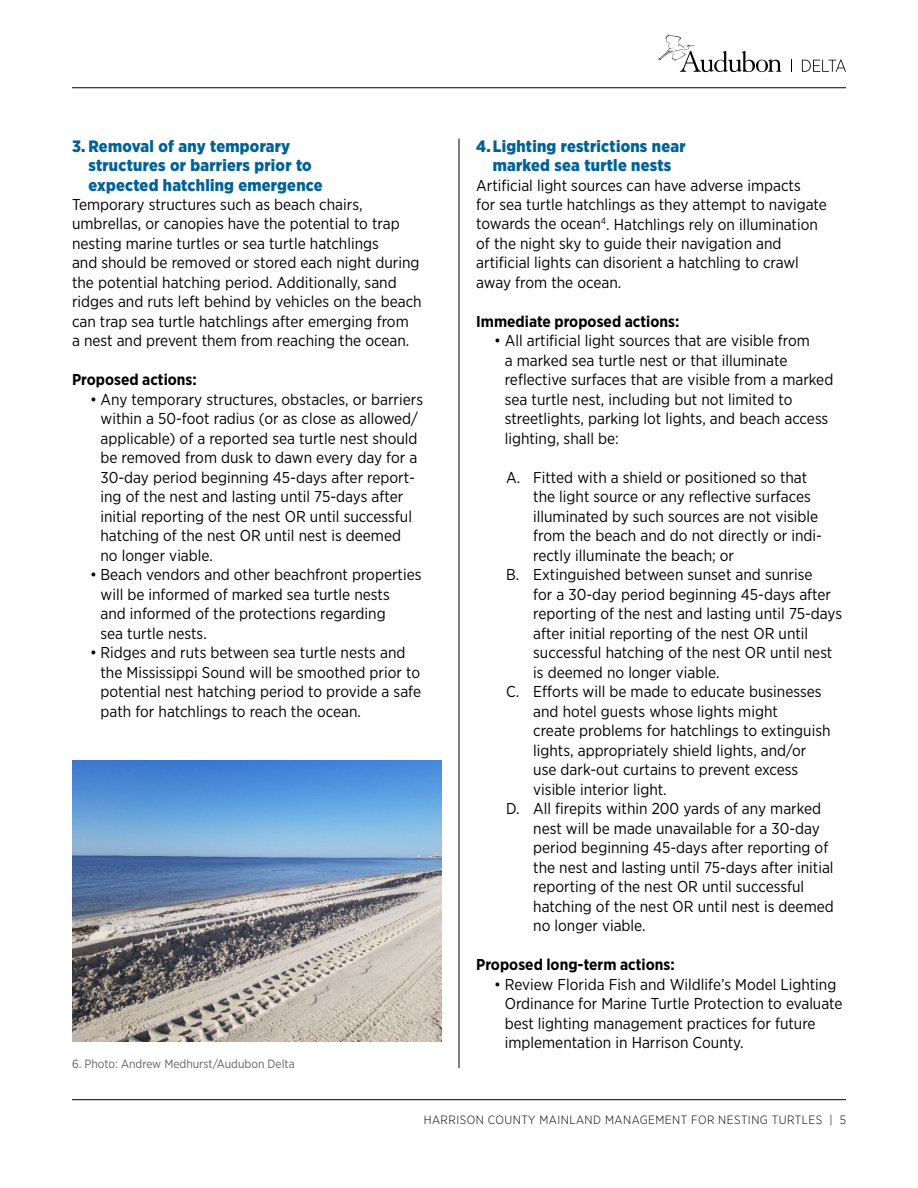
<style>
.page{position:relative;width:918px;height:1188px;background:#fff}
.page>*{position:absolute;margin:0;border:0;box-sizing:border-box;transform-origin:0 0}
.t1{font:900 16.5px/19.5px "Gotham Narrow";letter-spacing:.015em;color:#006296}
.t2{font:15.75px/19.5px "Gotham Narrow";color:#000}
.t3{font:700 15.75px "Gotham Narrow";color:#000}
.t4{font:300 12px "Gotham Narrow";letter-spacing:.04em;color:#000}
.t5{font:12px "Gotham Narrow";color:#636466}
</style>
<div class="page">
<hr style="left:72px;top:87px;width:774px;height:1px;background:#000">
<hr style="left:72px;top:1099px;width:774px;height:1px;background:#000">
<svg style="left:657px;top:35px;width:125px;height:37px"></svg>
<svg style="left:802px;top:60px;width:44px;height:12px"></svg>
<svg style="left:791px;top:59px;width:1px;height:13px"></svg>
<img style="left:72px;top:760px;width:370px;height:281px">
<hr style="left:459px;top:139px;width:1px;height:929px;background:#000">
<p class="t1" style="left:88px;top:136px;width:236px;text-indent:-16px">3. Removal of any temporary structures or barriers prior to expected hatchling emergence</p>
<p class="t2" style="left:72px;top:194px;width:351px">Temporary structures such as beach chairs, umbrellas, or canopies have the potential to trap nesting marine turtles or sea turtle hatchlings<br>and should be removed or stored each night during the potential hatching period. Additionally, sand ridges and ruts left behind by vehicles on the beach can trap sea turtle hatchlings after emerging from<br>a nest and prevent them from reaching the ocean.</p>
<p class="t3" style="left:72px;top:370px;width:126px">Proposed actions:</p>
<p class="t2" style="left:101px;top:389px;width:324px;text-indent:-11px">• Any temporary structures, obstacles, or barriers within a 50-foot radius (or as close as allowed/ applicable) of a reported sea turtle nest should be removed from dusk to dawn every day for a 30-day period beginning 45-days after report&shy;ing of the nest and lasting until 75-days after initial reporting of the nest OR until successful hatching of the nest OR until nest is deemed<br>no longer viable.</p>
<p class="t2" style="left:101px;top:565px;width:323px;text-indent:-11px">• Beach vendors and other beachfront properties will be informed of marked sea turtle nests<br>and informed of the protections regarding<br>sea turtle nests.</p>
<p class="t2" style="left:101px;top:643px;width:322px;text-indent:-11px">• Ridges and ruts between sea turtle nests and the Mississippi Sound will be smoothed prior to potential nest hatching period to provide a safe path for hatchlings to reach the ocean.</p>
<p class="t5" style="left:72px;top:1056px;width:224px">6. Photo: Andrew Medhurst/Audubon Delta</p>
<p class="t1" style="left:476px;top:136px;width:211px;text-align:center">4.Lighting restrictions near marked sea turtle nests</p>
<p class="t2" style="left:476px;top:175px;width:352px">Artificial light sources can have adverse impacts<br>for sea turtle hatchlings as they attempt to navigate towards the ocean<sup>4</sup>. Hatchlings rely on illumination of the night sky to guide their navigation and artificial lights can disorient a hatchling to crawl away from the ocean.</p>
<p class="t3" style="left:476px;top:311px;width:205px">Immediate proposed actions:</p>
<p class="t2" style="left:505px;top:331px;width:330px;text-indent:-11px">• All artificial light sources that are visible from<br>a marked sea turtle nest or that illuminate reflective surfaces that are visible from a marked sea turtle nest, including but not limited to streetlights, parking lot lights, and beach access lighting, shall be:</p>
<p class="t2" style="left:506px;top:467px;width:303px">A. Fitted with a shield or positioned so that</p>
<p class="t2" style="left:533px;top:487px;width:279px">the light source or any reflective surfaces</p>
<p class="t2" style="left:533px;top:506px;width:287px">illuminated by such sources are not visible</p>
<p class="t2" style="left:533px;top:526px;width:290px">from the beach and do not directly or indi-</p>
<p class="t2" style="left:533px;top:545px;width:202px">rectly illuminate the beach; or</p>
<p class="t2" style="left:506px;top:565px;width:308px">B. Extinguished between sunset and sunrise</p>
<p class="t2" style="left:533px;top:584px;width:299px">for a 30-day period beginning 45-days after</p>
<p class="t2" style="left:533px;top:604px;width:310px">reporting of the nest and lasting until 75-days</p>
<p class="t2" style="left:533px;top:623px;width:276px">after initial reporting of the nest OR until</p>
<p class="t2" style="left:533px;top:643px;width:301px">successful hatching of the nest OR until nest</p>
<p class="t2" style="left:533px;top:662px;width:188px">is deemed no longer viable.</p>
<p class="t2" style="left:506px;top:682px;width:317px">C. Efforts will be made to educate businesses</p>
<p class="t2" style="left:533px;top:701px;width:246px">and hotel guests whose lights might</p>
<p class="t2" style="left:533px;top:721px;width:299px">create problems for hatchlings to extinguish</p>
<p class="t2" style="left:533px;top:740px;width:275px">lights, appropriately shield lights, and/or</p>
<p class="t2" style="left:533px;top:760px;width:267px">use dark-out curtains to prevent excess</p>
<p class="t2" style="left:533px;top:779px;width:135px">visible interior light.</p>
<p class="t2" style="left:506px;top:799px;width:317px">D. All firepits within 200 yards of any marked</p>
<p class="t2" style="left:533px;top:818px;width:288px">nest will be made unavailable for a 30-day</p>
<p class="t2" style="left:533px;top:838px;width:297px">period beginning 45-days after reporting of</p>
<p class="t2" style="left:533px;top:857px;width:302px">the nest and lasting until 75-days after initial</p>
<p class="t2" style="left:533px;top:877px;width:272px">reporting of the nest OR until successful</p>
<p class="t2" style="left:533px;top:896px;width:302px">hatching of the nest OR until nest is deemed</p>
<p class="t2" style="left:533px;top:916px;width:114px">no longer viable.</p>
<p class="t3" style="left:476px;top:955px;width:200px">Proposed long-term actions:</p>
<p class="t2" style="left:505px;top:974px;width:339px;text-indent:-11px">• Review Florida Fish and Wildlife’s Model Lighting Ordinance for Marine Turtle Protection to evaluate best lighting management practices for future implementation in Harrison County.</p>
<p class="t4" style="left:424px;top:1113px;width:424px">HARRISON COUNTY MAINLAND MANAGEMENT FOR NESTING TURTLES | 5</p>
</div>
